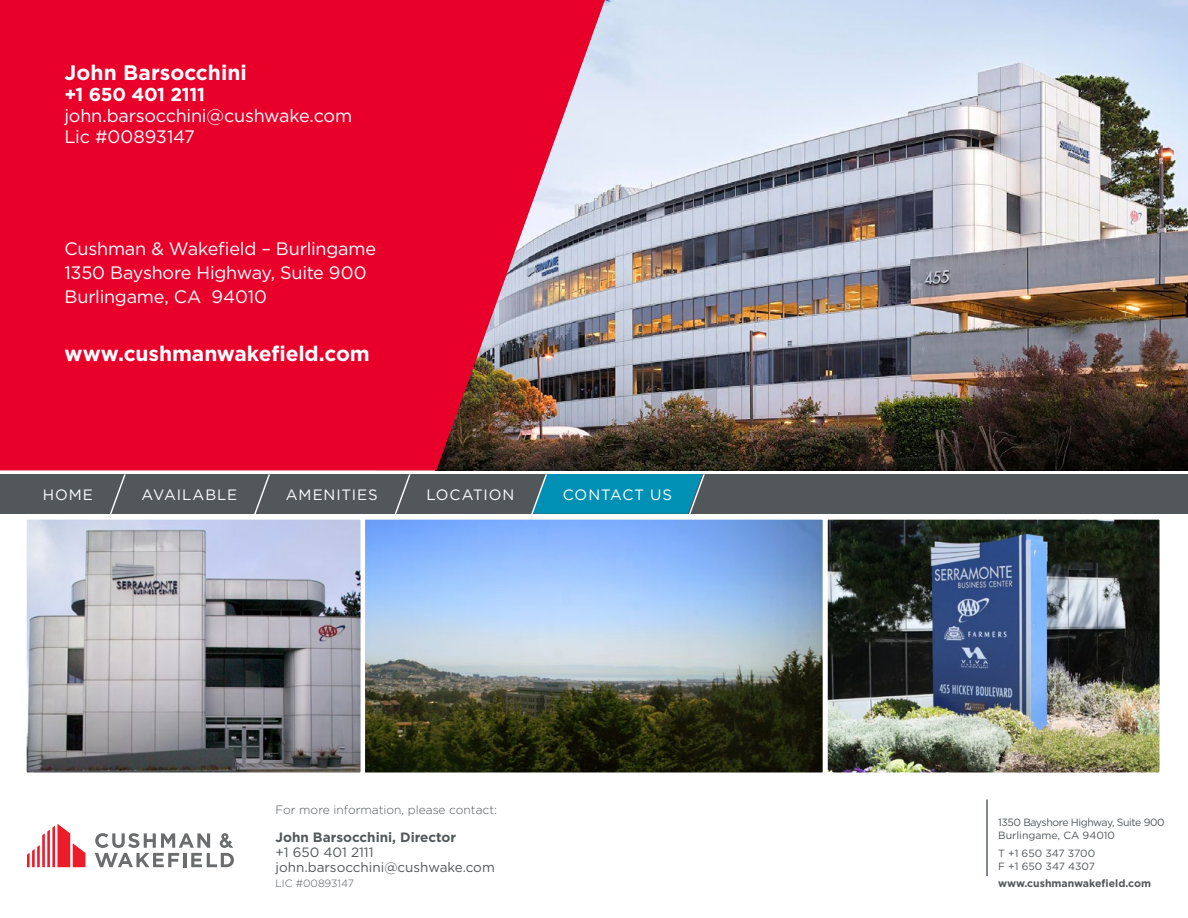
<style>
.page{position:relative;width:1188px;height:918px;background:#fff}
.page>*{position:absolute;margin:0;border:0;box-sizing:border-box;transform-origin:0 0}
.t1{font:700 21px "Gotham";letter-spacing:-.005em;color:#fff}
.t2{font:700 18.75px "Gotham";letter-spacing:-.015em;color:#fff}
.t3{font:18px/24px "Gotham";letter-spacing:-.015em;color:#fff}
.t4{font:15px "Gotham";letter-spacing:.06em;color:#fff}
.t5{font:13.5px/15px "Gotham";color:#52575a}
.t6{font:700 13.5px "Gotham";color:#52575a}
.t7{font:300 12px "Gotham";color:#52575a}
.t8{font:10.5px/12.6px "Gotham";letter-spacing:-.025em;color:#52575a}
.t9{font:10.5px/12.6px "Gotham";color:#52575a}
.t10{font:700 10.5px "Gotham";color:#52575a}
.t11{font:300 10.5px "Gotham";color:#52575a}
</style>
<div class="page">
<div style="left:0;top:474px;width:1188px;height:40px;background:#52575a"></div>
<svg style="left:110px;top:474px;width:16px;height:39px"></svg>
<svg style="left:254px;top:474px;width:16px;height:39px"></svg>
<svg style="left:395px;top:474px;width:16px;height:39px"></svg>
<svg style="left:531px;top:474px;width:174px;height:39px;background:#0b8cac"></svg>
<hr style="left:986px;top:800px;width:2px;height:76px;background:#53626f">
<svg style="left:27px;top:824px;width:58px;height:43px"></svg>
<svg style="left:95px;top:833px;width:139px;height:34px"></svg>
<img style="left:605px;top:0;width:583px;height:470px">
<svg style="left:0;top:0;width:605px;height:470px;background:#dc1438"></svg>
<img style="left:829px;top:519px;width:331px;height:254px">
<svg style="left:367px;top:513px;width:462px;height:260px;background:#7a8e9e"></svg>
<svg style="left:26px;top:513px;width:341px;height:260px;background:#a2a3ab"></svg>
<p class="t1" style="left:64px;top:58px;width:184px">John Barsocchini</p>
<p class="t2" style="left:64px;top:82px;width:142px">+1 650 401 2111</p>
<p class="t3" style="left:64px;top:105px;width:289px;line-height:21px">john.barsocchini@cushwake.com<br>Lic #00893147</p>
<p class="t3" style="left:64px;top:237px;width:313px">Cushman &amp; Wakefield – Burlingame<br>1350 Bayshore Highway, Suite 900<br>Burlingame, CA 94010</p>
<p class="t1" style="left:64px;top:340px;width:307px">www.cushmanwakefield.com</p>
<p class="t4" style="left:43px;top:485px;width:52px">HOME</p>
<p class="t4" style="left:142px;top:485px;width:97px">AVAILABLE</p>
<p class="t4" style="left:286px;top:485px;width:94px">AMENITIES</p>
<p class="t4" style="left:426px;top:485px;width:89px">LOCATION</p>
<p class="t4" style="left:563px;top:485px;width:111px">CONTACT US</p>
<p class="t7" style="left:276px;top:802px;width:223px">For more information, please contact:</p>
<p class="t6" style="left:276px;top:828px;width:182px">John Barsocchini, Director</p>
<p class="t5" style="left:276px;top:844px;width:221px">+1 650 401 2111 john.barsocchini@cushwake.com</p>
<p class="t11" style="left:276px;top:877px;width:80px">LIC #00893147</p>
<p class="t8" style="left:998px;top:816px;width:168px">1350 Bayshore Highway, Suite 900<br>Burlingame, CA 94010</p>
<p class="t9" style="left:998px;top:847px;width:98px">T +1 650 347 3700<br>F +1 650 347 4307</p>
<p class="t10" style="left:998px;top:876px;width:154px">www.cushmanwakefield.com</p>
</div>
